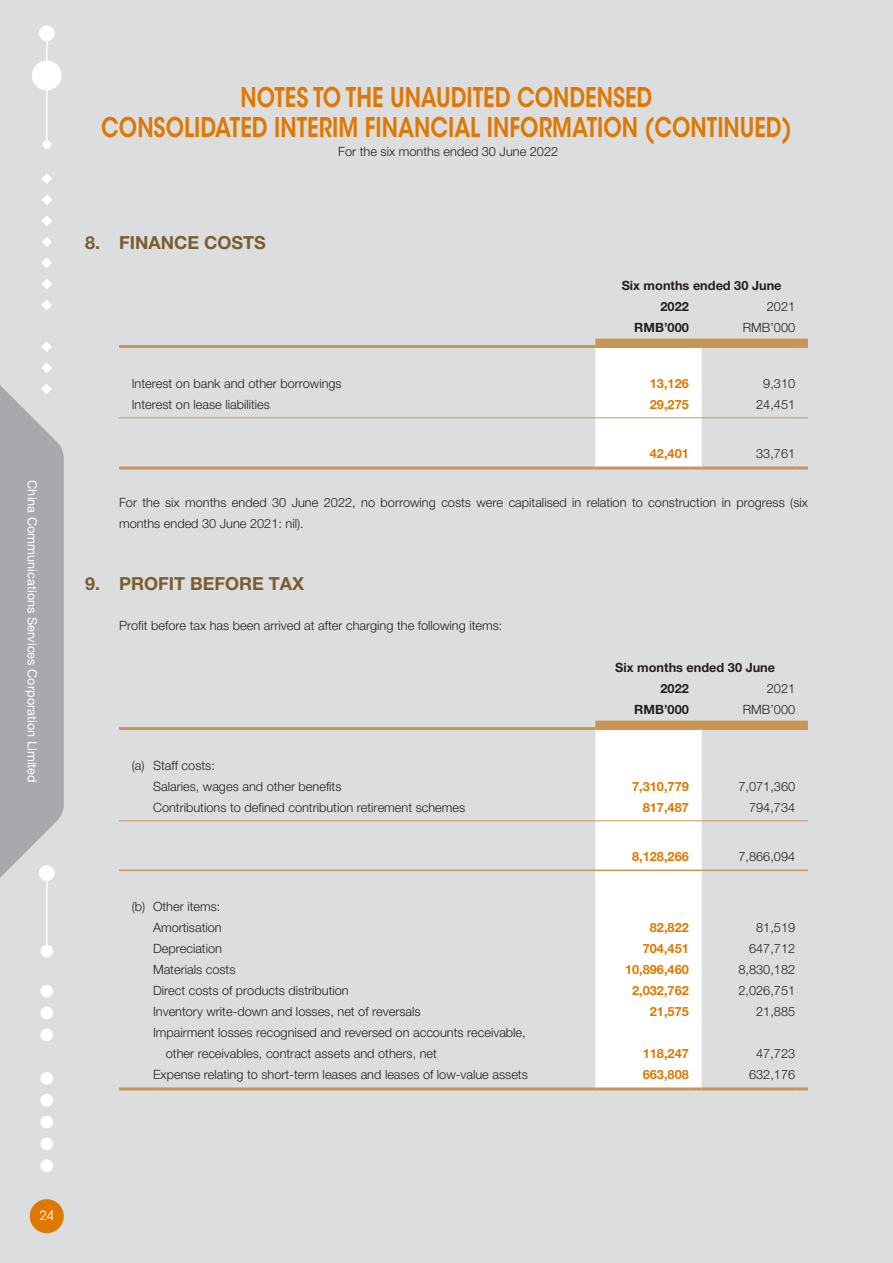
<style>
.page{position:relative;width:893px;height:1263px;background:#dcdddf}
.page>*{position:absolute;margin:0;border:0;box-sizing:border-box;transform-origin:0 0}
.t1{font:600 27px/30px "ITC Avant Garde Std";color:#de7800;text-align:center;scale:.8 1}
._01_H1{font:700 18px "Helvetica Neue LT Std";color:#7b5c2e}
._00_Body_Text{font:300 12.75px/21px "Helvetica Neue LT Std";color:#231f20}
._00_Body_Text-2{font:700 12.75px "Helvetica Neue LT Std";color:#de7800}
._00_Body_Text-3{font:700 12.75px "Helvetica Neue LT Std";color:#231f20}
.t2{font:12.75px "Helvetica Neue LT Std";color:#fff}
.t3{font:12.75px "ITC Avant Garde Std";color:#fff}
</style>
<div class="page">
<div style="left:30px;top:1199px;width:34px;height:34px;background:#de7800;border-radius:50%"></div>
<div style="left:40px;top:985px;width:13px;height:12px;background:#fff;border-radius:50%"></div>
<div style="left:40px;top:1007px;width:13px;height:12px;background:#fff;border-radius:50%"></div>
<div style="left:40px;top:1028px;width:13px;height:13px;background:#fff;border-radius:50%"></div>
<div style="left:40px;top:1072px;width:13px;height:13px;background:#fff;border-radius:50%"></div>
<div style="left:40px;top:1094px;width:13px;height:12px;background:#fff;border-radius:50%"></div>
<div style="left:40px;top:1116px;width:13px;height:12px;background:#fff;border-radius:50%"></div>
<div style="left:40px;top:1137px;width:13px;height:13px;background:#fff;border-radius:50%"></div>
<div style="left:40px;top:1159px;width:13px;height:13px;background:#fff;border-radius:50%"></div>
<div style="left:40px;top:945px;width:13px;height:12px;background:#fff;border-radius:50%"></div>
<hr style="left:46px;top:873px;width:2px;height:77px;background:#fff">
<svg style="left:41px;top:341px;width:11px;height:11px"></svg>
<svg style="left:0;top:363px;width:64px;height:536px"></svg>
<svg style="left:41px;top:258px;width:11px;height:10px"></svg>
<svg style="left:42px;top:279px;width:10px;height:10px"></svg>
<svg style="left:41px;top:300px;width:11px;height:10px"></svg>
<svg style="left:41px;top:173px;width:11px;height:11px"></svg>
<svg style="left:42px;top:195px;width:10px;height:10px"></svg>
<svg style="left:42px;top:237px;width:10px;height:10px"></svg>
<svg style="left:42px;top:216px;width:10px;height:10px"></svg>
<div style="left:43px;top:140px;width:8px;height:9px;background:#fff;border-radius:50%"></div>
<div style="left:39px;top:26px;width:16px;height:15px;background:#fff;border-radius:50%"></div>
<hr style="left:46px;top:33px;width:2px;height:112px;background:#fff">
<div style="left:32px;top:61px;width:30px;height:29px;background:#fff;border-radius:50%"></div>
<hr style="left:119px;top:417px;width:476px;height:1px;background:#c79654">
<hr style="left:119px;top:345px;width:476px;height:3px;background:#c79654">
<hr style="left:119px;top:466px;width:476px;height:3px;background:#c79654">
<svg style="left:595px;top:339px;width:213px;height:130px"></svg>
<hr style="left:119px;top:820px;width:34px;height:1px;background:#c79654">
<hr style="left:153px;top:820px;width:442px;height:1px;background:#c79654">
<hr style="left:119px;top:869px;width:34px;height:2px;background:#c79654">
<hr style="left:153px;top:869px;width:442px;height:2px;background:#c79654">
<hr style="left:119px;top:727px;width:34px;height:3px;background:#c79654">
<hr style="left:153px;top:727px;width:442px;height:3px;background:#c79654">
<hr style="left:119px;top:1087px;width:34px;height:3px;background:#c79654">
<hr style="left:153px;top:1087px;width:442px;height:3px;background:#c79654">
<svg style="left:595px;top:721px;width:213px;height:369px"></svg>
<p class="t2" style="left:40px;top:480px;width:304px;rotate:90deg">China Communications Services Corporation Limited</p>
<h1 class="t1" style="left:101px;top:83px;width:865px">NOTES TO THE UNAUDITED CONDENSED<br>CONSOLIDATED INTERIM FINANCIAL INFORMATION (CONTINUED)</h1>
<p class="_00_Body_Text" style="left:338px;top:140px;width:221px">For the six months ended 30 June 2022</p>
<p class="_01_H1" style="left:85px;top:231px;width:182px">8. FINANCE COSTS</p>
<p class="_00_Body_Text-3" style="left:622px;top:278px;width:161px">Six months ended 30 June</p>
<p class="_00_Body_Text-3" style="left:660px;top:299px;width:30px">2022</p>
<p class="_00_Body_Text" style="left:767px;top:296px;width:30px">2021</p>
<p class="_00_Body_Text-3" style="left:634px;top:320px;width:56px">RMB’000</p>
<p class="_00_Body_Text" style="left:743px;top:317px;width:54px">RMB’000</p>
<p class="_00_Body_Text" style="left:132px;top:373px;width:211px">Interest on bank and other borrowings</p>
<p class="_00_Body_Text-2" style="left:650px;top:375px;width:40px">13,126</p>
<p class="_00_Body_Text" style="left:763px;top:373px;width:33px">9,310</p>
<p class="_00_Body_Text" style="left:132px;top:394px;width:140px">Interest on lease liabilities</p>
<p class="_00_Body_Text-2" style="left:650px;top:396px;width:40px">29,275</p>
<p class="_00_Body_Text" style="left:756px;top:394px;width:40px">24,451</p>
<p class="_00_Body_Text-2" style="left:650px;top:446px;width:40px">42,401</p>
<p class="_00_Body_Text" style="left:756px;top:443px;width:40px">33,761</p>
<p class="_00_Body_Text" style="left:119px;top:492px;width:690px">For the six months ended 30 June 2022, no borrowing costs were capitalised in relation to construction in progress (six months ended 30 June 2021: nil).</p>
<p class="_01_H1" style="left:85px;top:572px;width:221px">9. PROFIT BEFORE TAX</p>
<p class="_00_Body_Text" style="left:119px;top:615px;width:385px">Profit before tax has been arrived at after charging the following items:</p>
<p class="_00_Body_Text-3" style="left:615px;top:660px;width:161px">Six months ended 30 June</p>
<p class="_00_Body_Text-3" style="left:660px;top:681px;width:30px">2022</p>
<p class="_00_Body_Text" style="left:767px;top:678px;width:30px">2021</p>
<p class="_00_Body_Text-3" style="left:634px;top:702px;width:56px">RMB’000</p>
<p class="_00_Body_Text" style="left:743px;top:699px;width:54px">RMB’000</p>
<p class="_00_Body_Text" style="left:132px;top:754px;width:14px">(a)</p>
<p class="_00_Body_Text" style="left:153px;top:754px;width:63px">Staff costs:</p>
<p class="_00_Body_Text" style="left:153px;top:775px;width:190px">Salaries, wages and other benefits</p>
<p class="_00_Body_Text-2" style="left:632px;top:778px;width:58px">7,310,779</p>
<p class="_00_Body_Text" style="left:738px;top:775px;width:58px">7,071,360</p>
<p class="_00_Body_Text" style="left:153px;top:796px;width:314px">Contributions to defined contribution retirement schemes</p>
<p class="_00_Body_Text-2" style="left:643px;top:799px;width:48px">817,487</p>
<p class="_00_Body_Text" style="left:749px;top:796px;width:48px">794,734</p>
<p class="_00_Body_Text-2" style="left:632px;top:848px;width:58px">8,128,266</p>
<p class="_00_Body_Text" style="left:738px;top:846px;width:58px">7,866,094</p>
<p class="_00_Body_Text" style="left:132px;top:895px;width:15px">(b)</p>
<p class="_00_Body_Text" style="left:153px;top:895px;width:69px">Other items:</p>
<p class="_00_Body_Text" style="left:153px;top:916px;width:70px">Amortisation</p>
<p class="_00_Body_Text-2" style="left:650px;top:919px;width:40px">82,822</p>
<p class="_00_Body_Text" style="left:756px;top:916px;width:40px">81,519</p>
<p class="_00_Body_Text" style="left:153px;top:937px;width:70px">Depreciation</p>
<p class="_00_Body_Text-2" style="left:643px;top:940px;width:48px">704,451</p>
<p class="_00_Body_Text" style="left:749px;top:937px;width:48px">647,712</p>
<p class="_00_Body_Text" style="left:153px;top:958px;width:84px">Materials costs</p>
<p class="_00_Body_Text-2" style="left:625px;top:961px;width:65px">10,896,460</p>
<p class="_00_Body_Text" style="left:738px;top:958px;width:58px">8,830,182</p>
<p class="_00_Body_Text" style="left:153px;top:979px;width:197px">Direct costs of products distribution</p>
<p class="_00_Body_Text-2" style="left:632px;top:982px;width:58px">2,032,762</p>
<p class="_00_Body_Text" style="left:738px;top:979px;width:58px">2,026,751</p>
<p class="_00_Body_Text" style="left:153px;top:1000px;width:269px">Inventory write-down and losses, net of reversals</p>
<p class="_00_Body_Text-2" style="left:650px;top:1003px;width:40px">21,575</p>
<p class="_00_Body_Text" style="left:756px;top:1000px;width:40px">21,885</p>
<p class="_00_Body_Text" style="left:166px;top:1021px;width:361px;text-indent:-13px">Impairment losses recognised and reversed on accounts receivable, other receivables, contract assets and others, net</p>
<p class="_00_Body_Text-2" style="left:643px;top:1045px;width:48px">118,247</p>
<p class="_00_Body_Text" style="left:756px;top:1042px;width:40px">47,723</p>
<p class="_00_Body_Text" style="left:153px;top:1063px;width:376px">Expense relating to short-term leases and leases of low-value assets</p>
<p class="_00_Body_Text-2" style="left:643px;top:1066px;width:48px">663,808</p>
<p class="_00_Body_Text" style="left:749px;top:1063px;width:48px">632,176</p>
<p class="t3" style="left:39px;top:1208px;width:16px">24</p>
</div>
